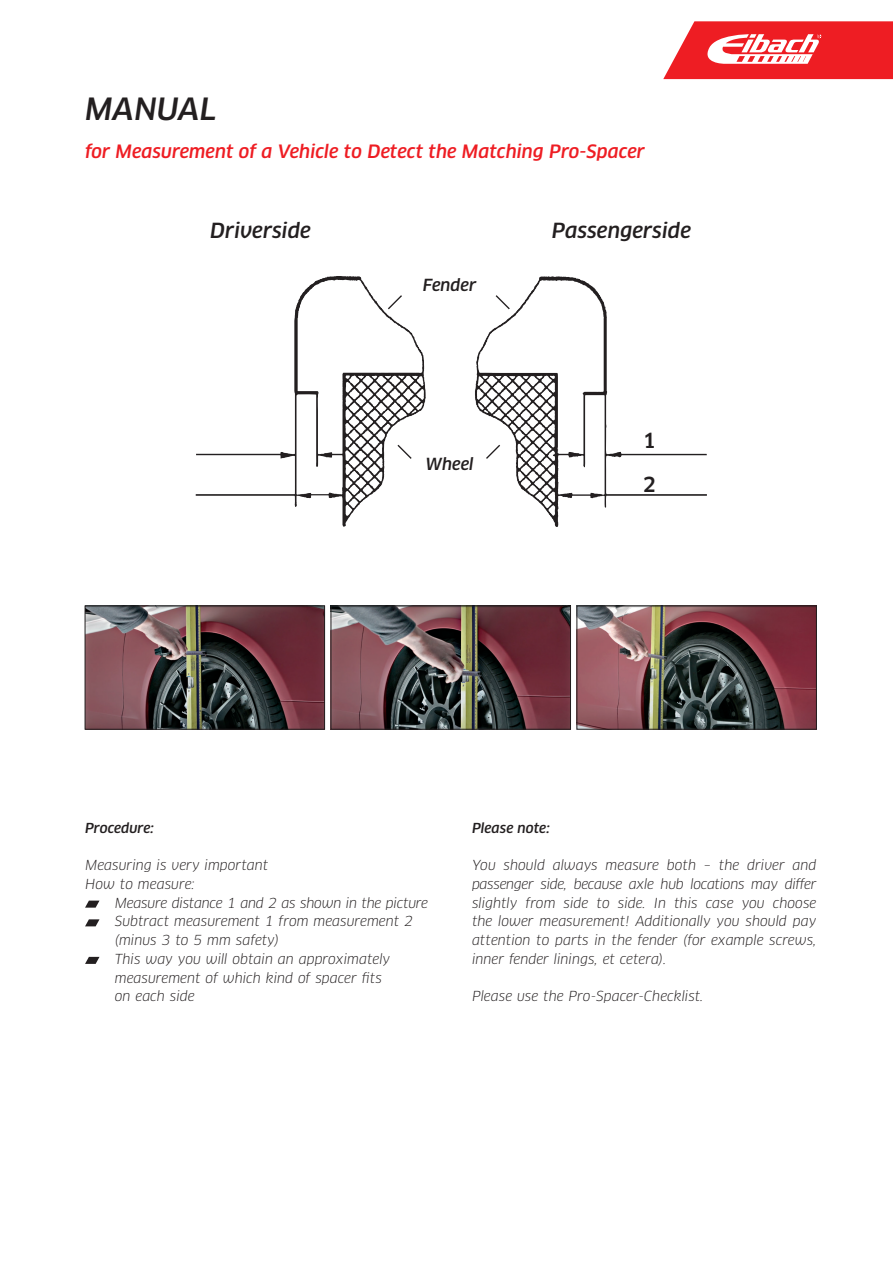
<style>
.page{position:relative;width:893px;height:1263px;background:#fff}
.page>*{position:absolute;margin:0;border:0;box-sizing:border-box;transform-origin:0 0}
.t1{font:italic 500 30px "Clan Pro";color:#231f20}
.t2{font:italic 500 20.4px "Clan Pro";color:#231f20}
.t3{font:500 20.4px/43.5px "Clan Pro";color:#231f20}
.t4{font:italic 500 18px "Clan Pro";color:#ee1d23}
.t5{font:italic 500 16.35px "Clan Pro";color:#231f20}
.t6{font:italic 13.5px/18.8px "Clan Pro";color:#231f20}
.t7{font:italic 500 13.5px "Clan Pro";color:#231f20}
</style>
<div class="page">
<svg style="left:85px;top:900px;width:14px;height:8px"></svg>
<svg style="left:85px;top:919px;width:14px;height:7px"></svg>
<svg style="left:85px;top:957px;width:14px;height:7px"></svg>
<img style="left:196px;top:276px;width:152px;height:251px">
<svg style="left:388px;top:295px;width:14px;height:15px"></svg>
<svg style="left:495px;top:295px;width:15px;height:15px"></svg>
<svg style="left:397px;top:444px;width:15px;height:15px"></svg>
<svg style="left:486px;top:444px;width:14px;height:15px"></svg>
<img style="left:87px;top:608px;width:236px;height:119px">
<div style="left:85px;top:606px;width:240px;height:123px;border:1px solid #231f20"></div>
<img style="left:333px;top:608px;width:236px;height:119px">
<div style="left:331px;top:606px;width:240px;height:123px;border:1px solid #231f20"></div>
<img style="left:579px;top:608px;width:236px;height:119px">
<div style="left:577px;top:606px;width:240px;height:123px;border:1px solid #231f20"></div>
<svg style="left:663px;top:21px;width:230px;height:58px"></svg>
<h1 class="t1" style="left:85px;top:91px;width:133px">MANUAL</h1>
<h3 class="t4" style="left:85px;top:140px;width:561px">for Measurement of a Vehicle to Detect the Matching Pro-Spacer</h3>
<h2 class="t2" style="left:210px;top:218px;width:102px">Driverside</h2>
<h2 class="t2" style="left:552px;top:218px;width:141px">Passengerside</h2>
<p class="t5" style="left:423px;top:275px;width:55px">Fender</p>
<p class="t5" style="left:425px;top:455px;width:50px">Wheel</p>
<h2 class="t3" style="left:643px;top:419px;width:15px">1<br>2</h2>
<p class="t7" style="left:85px;top:820px;width:71px">Procedure:</p>
<p class="t6" style="left:85px;top:856px;width:185px">Measuring is very important<br>How to measure:</p>
<p class="t6" style="left:115px;top:893px;width:315px">Measure distance 1 and 2 as shown in the picture Subtract measurement 1 from measurement 2 (minus 3 to 5 mm safety)<br>This way you will obtain an approximately measurement of which kind of spacer fits<br>on each side</p>
<p class="t7" style="left:472px;top:820px;width:79px">Please note:</p>
<p class="t6" style="left:472px;top:856px;width:346px;text-align:justify">You should always measure both – the driver and passenger side, because axle hub locations may differ slightly from side to side. In this case you choose the lower measurement! Additionally you should pay attention to parts in the fender (for example screws, inner fender linings, et cetera).</p>
<p class="t6" style="left:472px;top:987px;width:233px">Please use the Pro-Spacer-Checklist.</p>
</div>
